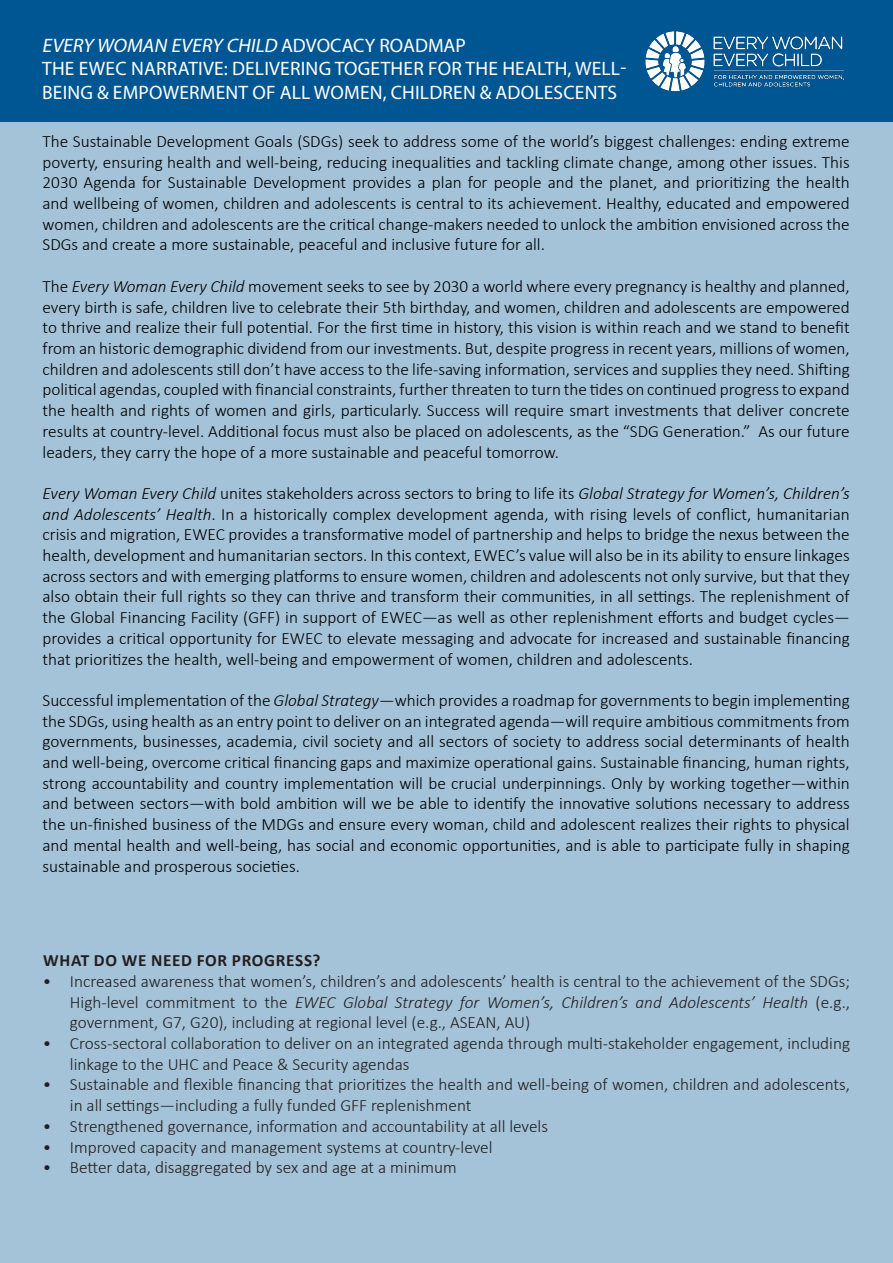
<style>
.page{position:relative;width:893px;height:1263px;background:#fff}
.page>*{position:absolute;margin:0;border:0;box-sizing:border-box;transform-origin:0 0}
.t1{font:19.5px/23.4px "Myriad Pro";letter-spacing:.01em;color:#fff}
.t2{font:italic 19.5px "Myriad Pro";color:#fff}
.t3{font:300 17.25px/20.7px "Calibri";color:#000;text-align:justify}
.t4{font:300 17.25px/20.7px "Calibri";color:#231f20}
.t5{font:700 17.25px "Calibri";letter-spacing:.04em;color:#231f20}
.s1{font-style:normal}
.s2{font-style:italic}
</style>
<div class="page">
<div style="left:0;top:121px;width:893px;height:1142px;background:#a4c2d8"></div>
<div style="left:0;top:0;width:893px;height:121px;background:#005693"></div>
<img style="left:645px;top:31px;width:199px;height:61px">
<p class="t2" style="left:42px;top:33px;width:425px">EVERY WOMAN EVERY CHILD <span class="s1">A DVO CACY ROA D M A P</span></p>
<p class="t1" style="left:42px;top:57px;width:586px">THE EWEC NARRATIVE: DELIVERING TOGETHER FOR THE HEALTH, WELL-<br>BEING &amp; EMPOWERMENT OF ALL WOMEN, CHILDREN &amp; ADOLESCENTS</p>
<p class="t3" style="left:43px;top:131px;width:809px">The Sustainable Development Goals (SDGs) seek to address some of the world’s biggest challenges: ending extreme poverty, ensuring health and well-being, reducing inequalities and tackling climate change, among other issues. This 2030 Agenda for Sustainable Development provides a plan for people and the planet, and prioritizing the health and wellbeing of women, children and adolescents is central to its achievement. Healthy, educated and empowered women, children and adolescents are the critical change-makers needed to unlock the ambition envisioned across the SDGs and create a more sustainable, peaceful and inclusive future for all.</p>
<p class="t3" style="left:43px;top:276px;width:809px">The <span class="s2">Every Woman Every Child</span> movement seeks to see by 2030 a world where every pregnancy is healthy and planned, every birth is safe, children live to celebrate their 5th birthday, and women, children and adolescents are empowered to thrive and realize their full potential. For the first time in history, this vision is within reach and we stand to benefit from an historic demographic dividend from our investments. But, despite progress in recent years, millions of women, children and adolescents still don’t have access to the life-saving information, services and supplies they need. Shifting political agendas, coupled with financial constraints, further threaten to turn the tides on continued progress to expand the health and rights of women and girls, particularly. Success will require smart investments that deliver concrete results at country-level. Additional focus must also be placed on adolescents, as the “SDG Generation.” As our future leaders, they carry the hope of a more sustainable and peaceful tomorrow.</p>
<p class="t3" style="left:43px;top:483px;width:809px"><span class="s2">Every Woman Every Child</span> unites stakeholders across sectors to bring to life its <span class="s2">Global Strategy for Women’s, Children’s and Adolescents’ Health</span>. In a historically complex development agenda, with rising levels of conflict, humanitarian crisis and migration, EWEC provides a transformative model of partnership and helps to bridge the nexus between the health, development and humanitarian sectors. In this context, EWEC’s value will also be in its ability to ensure linkages across sectors and with emerging platforms to ensure women, children and adolescents not only survive, but that they also obtain their full rights so they can thrive and transform their communities, in all settings. The replenishment of the Global Financing Facility (GFF) in support of EWEC—as well as other replenishment efforts and budget cycles— provides a critical opportunity for EWEC to elevate messaging and advocate for increased and sustainable financing that prioritizes the health, well-being and empowerment of women, children and adolescents.</p>
<p class="t3" style="left:43px;top:690px;width:809px">Successful implementation of the <span class="s2">Global Strategy</span>—which provides a roadmap for governments to begin implementing the SDGs, using health as an entry point to deliver on an integrated agenda—will require ambitious commitments from governments, businesses, academia, civil society and all sectors of society to address social determinants of health and well-being, overcome critical financing gaps and maximize operational gains. Sustainable financing, human rights, strong accountability and country implementation will be crucial underpinnings. Only by working together—within and between sectors—with bold ambition will we be able to identify the innovative solutions necessary to address the un-finished business of the MDGs and ensure every woman, child and adolescent realizes their rights to physical and mental health and well-being, has social and economic opportunities, and is able to participate fully in shaping sustainable and prosperous societies.</p>
<p class="t5" style="left:43px;top:949px;width:279px">WHAT DO WE NEED FOR PROGRESS?</p>
<p class="t4" style="left:70px;top:971px;width:782px;text-align:justify;text-indent:-27px">• Increased awareness that women’s, children’s and adolescents’ health is central to the achievement of the SDGs; High-level commitment to the <span class="s2">EWEC Global Strategy for Women’s, Children’s and Adolescents’ Health</span> (e.g., government, G7, G20), including at regional level (e.g., ASEAN, AU)</p>
<p class="t4" style="left:70px;top:1033px;width:782px;text-indent:-27px">• Cross-sectoral collaboration to deliver on an integrated agenda through multi-stakeholder engagement, including linkage to the UHC and Peace &amp; Security agendas</p>
<p class="t4" style="left:70px;top:1074px;width:782px;text-indent:-27px">• Sustainable and flexible financing that prioritizes the health and well-being of women, children and adolescents, in all settings—including a fully funded GFF replenishment</p>
<p class="t4" style="left:43px;top:1115px;width:507px">• Strengthened governance, information and accountability at all levels</p>
<p class="t4" style="left:43px;top:1136px;width:451px">• Improved capacity and management systems at country-level</p>
<p class="t4" style="left:43px;top:1157px;width:415px">• Better data, disaggregated by sex and age at a minimum</p>
</div>
